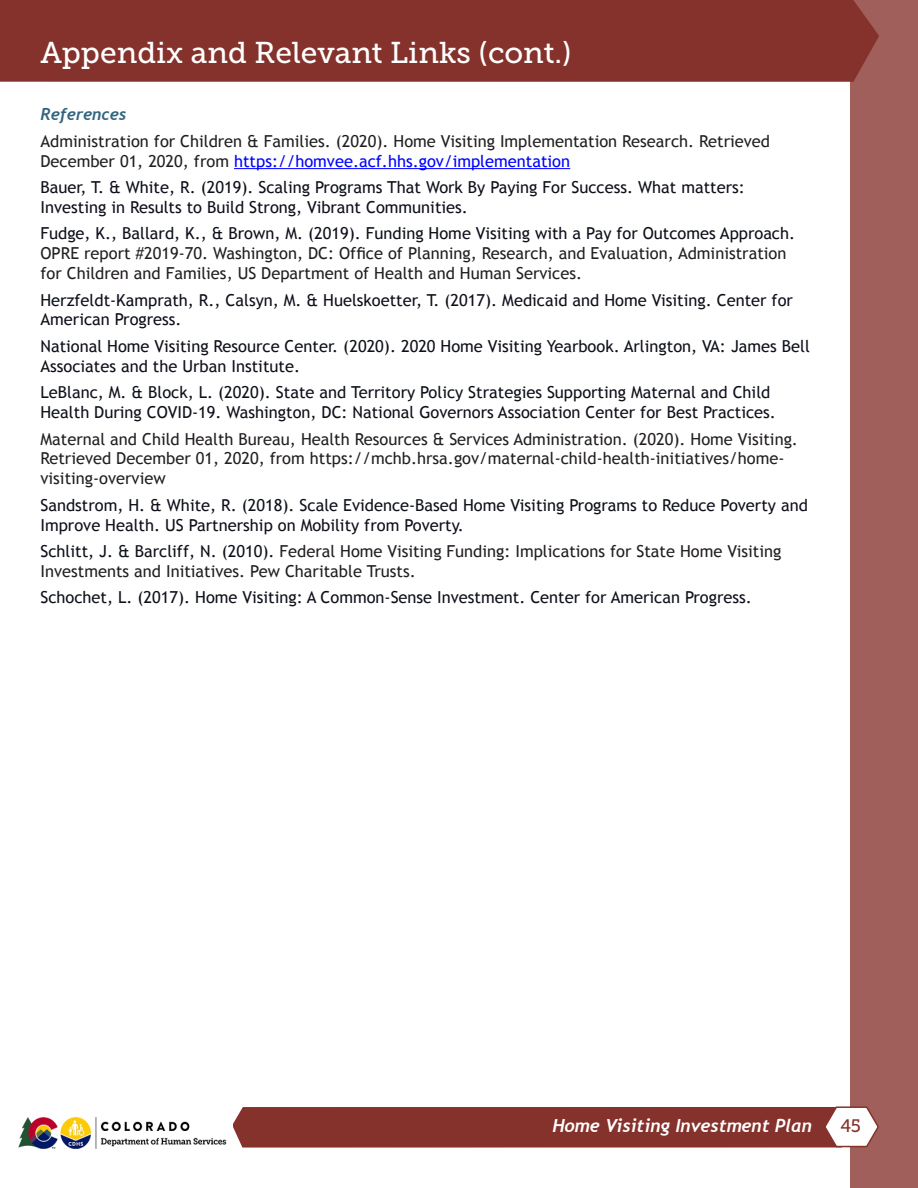
<style>
.page{position:relative;width:918px;height:1188px;background:#fff}
.page>*{position:absolute;margin:0;border:0;box-sizing:border-box;transform-origin:0 0}
.t1{font:30px "Museo Slab 500";color:#fff}
.t2{font:italic 700 18px "Trebuchet";color:#fff}
.t3{font:18px "Museo Slab 500";color:#85322c}
.t4{font:16.5px/19.8px "Trebuchet MS";color:#0e101a}
.t5{font:16.5px/19.8px "Trebuchet MS";color:#231f20}
.t6{font:italic 700 16.5px "Trebuchet";color:#33657f}
.s1{color:#00f}
.s2{color:#0e101a}
</style>
<div class="page">
<div style="left:850px;top:0;width:68px;height:1188px;background:#a05f5b"></div>
<svg style="left:233px;top:1106px;width:646px;height:42px;background:#914640"></svg>
<div style="left:0;top:0;width:879px;height:82px;background:#85322c"></div>
<img style="left:18px;top:1116px;width:209px;height:33px">
<hr style="left:234px;top:168px;width:336px;height:1px;background:#00f">
<p class="t1" style="left:40px;top:36px;width:533px">Appendix and Relevant Links (cont.)</p>
<p class="t6" style="left:40px;top:104px;width:87px">References</p>
<p class="t5" style="left:40px;top:131px;width:731px">Administration for Children &amp; Families. (2020). Home Visiting Implementation Research. Retrieved<br>December 01, 2020, from <span class="s1">https://homvee.acf.hhs.gov/implementation</span></p>
<p class="t4" style="left:40px;top:178px;width:706px">Bauer, T. &amp; White, R. (2019). Scaling Programs That Work By Paying For Success. What matters:<br>Investing in Results to Build Strong, Vibrant Communities.</p>
<p class="t5" style="left:40px;top:224px;width:756px"><span class="s2">Fudge, K., Ballard, K., &amp; Brown, M. (2019). Funding Home Visiting with a Pay for Outcomes Approach.<br></span>OPRE report #2019-70. Washington, DC: Office of Planning, Research, and Evaluation, Administration for Children and Families, US Department of Health and Human Services.</p>
<p class="t4" style="left:40px;top:290px;width:754px">Herzfeldt-Kamprath, R., Calsyn, M. &amp; Huelskoetter, T. (2017). Medicaid and Home Visiting. Center for<br>American Progress.</p>
<p class="t4" style="left:40px;top:336px;width:771px">National Home Visiting Resource Center. (2020). 2020 Home Visiting Yearbook. Arlington, VA: James Bell<br>Associates and the Urban Institute.</p>
<p class="t4" style="left:40px;top:383px;width:737px">LeBlanc, M. &amp; Block, L. (2020). State and Territory Policy Strategies Supporting Maternal and Child<br>Health During COVID-19. Washington, DC: National Governors Association Center for Best Practices.</p>
<p class="t5" style="left:40px;top:429px;width:759px">Maternal and Child Health Bureau, Health Resources &amp; Services Administration. (2020). Home Visiting.<br>Retrieved December 01, 2020, from https://mchb.hrsa.gov/maternal-child-health-initiatives/home&shy;visiting-overview</p>
<p class="t4" style="left:40px;top:495px;width:769px">Sandstrom, H. &amp; White, R. (2018). Scale Evidence-Based Home Visiting Programs to Reduce Poverty and<br>Improve Health. US Partnership on Mobility from Poverty.</p>
<p class="t5" style="left:40px;top:542px;width:743px"><span class="s2">Schlitt, J. &amp; Barcliff, N. (2010).</span> Federal Home Visiting Funding: Implications for State Home Visiting<br>Investments and Initiatives. Pew Charitable Trusts.</p>
<p class="t4" style="left:40px;top:588px;width:713px">Schochet, L. (2017). Home Visiting: A Common-Sense Investment. Center for American Progress.</p>
<p class="t2" style="left:552px;top:1115px;width:261px">Home Visiting Investment Plan</p>
<p class="t3" style="left:840px;top:1116px;width:22px">45</p>
</div>
